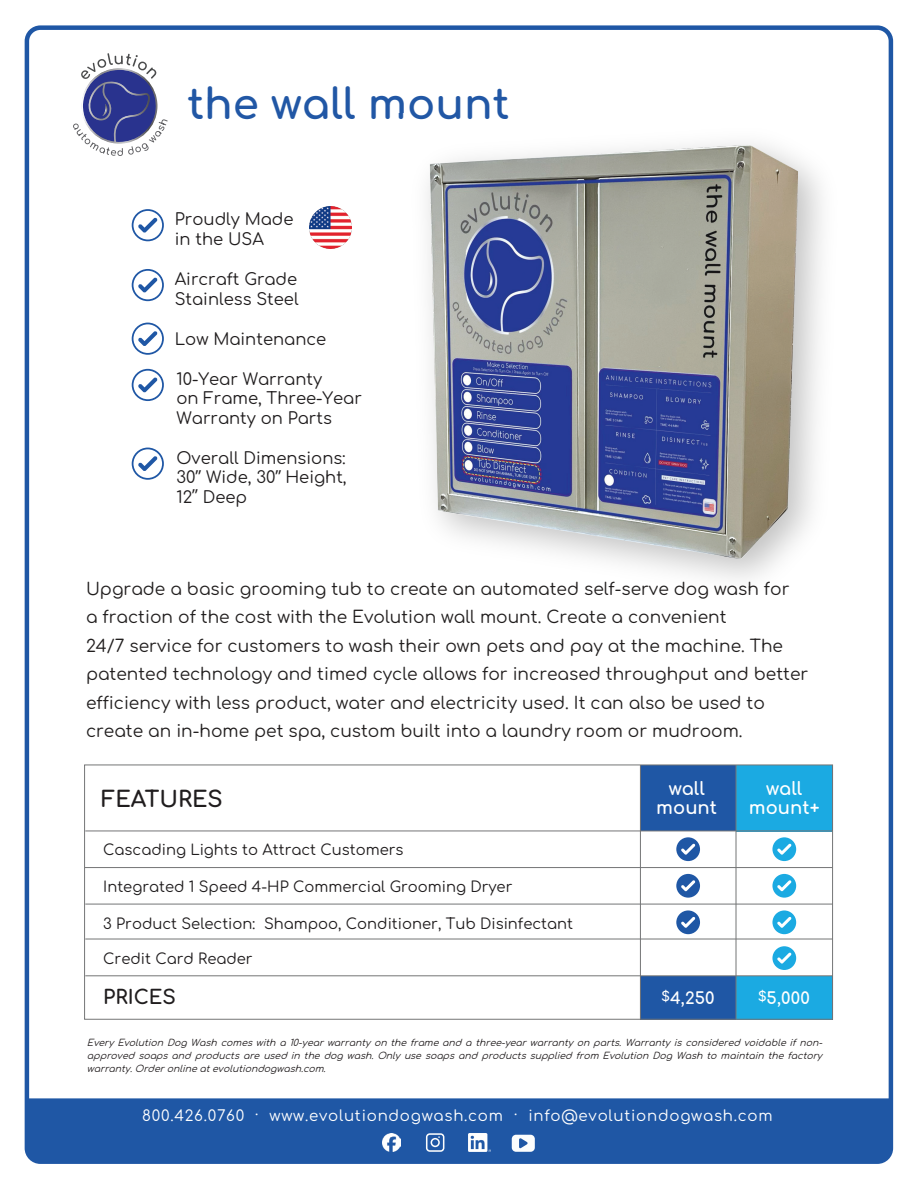
<style>
.page{position:relative;width:918px;height:1188px;background:#fff}
.page>*{position:absolute;margin:0;border:0;box-sizing:border-box;transform-origin:0 0}
.t1{font:700 42px "Comfortaa";color:#2157a5}
.t2{font:700 22.2px "Comfortaa";color:#201d1e}
.t3{font:700 19.5px "Comfortaa";color:#201d1e}
.t4{font:700 18px/19.5px "Comfortaa";color:#fff;text-align:center}
.t5{font:17.1px/28.5px "Comfortaa";color:#211e1e}
.t6{font:16.35px/19.6px "Comfortaa";color:#201d1e}
.t7{font:700 16.35px "Comfortaa";letter-spacing:.01em;color:#fff}
.t8{font:15px "Comfortaa";letter-spacing:.05em;color:#fff}
.t9{font:14.7px "Comfortaa";color:#201d1e}
.t10{font:italic 9.3px/13px "Comfortaa";color:#211d1e;text-align:justify}
.s1{font-family:"Open Sans"}
</style>
<div class="page">
<div style="left:30px;top:1098px;width:858px;height:61px;background:#1f57a5"></div>
<svg style="left:73px;top:53px;width:95px;height:103px"></svg>
<div style="left:25px;top:25px;width:868px;height:1139px;border:4px solid #1f57a5;border-radius:14px"></div>
<img style="left:309px;top:206px;width:43px;height:43px">
<svg style="left:132px;top:209px;width:32px;height:32px"></svg>
<svg style="left:132px;top:269px;width:32px;height:32px"></svg>
<svg style="left:132px;top:323px;width:32px;height:32px"></svg>
<svg style="left:132px;top:369px;width:32px;height:32px"></svg>
<svg style="left:132px;top:448px;width:32px;height:32px"></svg>
<img style="left:419px;top:140px;width:389px;height:420px">
<svg style="left:426px;top:1133px;width:18px;height:19px"></svg>
<img style="left:382px;top:1133px;width:18px;height:19px">
<img style="left:468px;top:1133px;width:22px;height:19px">
<svg style="left:512px;top:1135px;width:23px;height:17px"></svg>
<div style="left:640px;top:765px;width:193px;height:65px;background:#1f57a5"></div>
<div style="left:737px;top:765px;width:95px;height:66px;background:#1baae2"></div>
<div style="left:640px;top:976px;width:193px;height:43px;background:#1f57a5"></div>
<div style="left:737px;top:976px;width:95px;height:43px;background:#1baae2"></div>
<hr style="left:736px;top:765px;width:1px;height:254px;background:#747576">
<hr style="left:640px;top:765px;width:1px;height:254px;background:#747576">
<div style="left:84px;top:765px;width:749px;height:255px;border:1px solid #747576"></div>
<hr style="left:85px;top:975px;width:748px;height:1px;background:#747576">
<hr style="left:85px;top:939px;width:748px;height:1px;background:#747576">
<hr style="left:85px;top:904px;width:748px;height:1px;background:#747576">
<hr style="left:85px;top:867px;width:747px;height:1px;background:#747576">
<hr style="left:85px;top:831px;width:748px;height:1px;background:#747576">
<div style="left:676px;top:910px;width:24px;height:24px;background:#1f57a5;border-radius:50%"></div>
<svg style="left:681px;top:917px;width:14px;height:11px"></svg>
<div style="left:676px;top:874px;width:24px;height:24px;background:#1f57a5;border-radius:50%"></div>
<svg style="left:681px;top:880px;width:14px;height:11px"></svg>
<div style="left:676px;top:837px;width:24px;height:24px;background:#1f57a5;border-radius:50%"></div>
<svg style="left:681px;top:844px;width:14px;height:11px"></svg>
<div style="left:772px;top:910px;width:24px;height:24px;background:#1baae2;border-radius:50%"></div>
<svg style="left:777px;top:917px;width:14px;height:11px"></svg>
<div style="left:772px;top:946px;width:24px;height:24px;background:#1baae2;border-radius:50%"></div>
<svg style="left:777px;top:953px;width:14px;height:11px"></svg>
<div style="left:772px;top:874px;width:24px;height:24px;background:#1baae2;border-radius:50%"></div>
<svg style="left:777px;top:880px;width:14px;height:11px"></svg>
<div style="left:772px;top:837px;width:24px;height:24px;background:#1baae2;border-radius:50%"></div>
<svg style="left:777px;top:844px;width:14px;height:11px"></svg>
<h1 class="t1" style="left:187px;top:65px;width:324px">the wall mount</h1>
<p class="t6" style="left:175px;top:208px;width:120px">Proudly Made in the USA</p>
<p class="t6" style="left:175px;top:267px;width:125px">Aircraft Grade<br>Stainless Steel</p>
<p class="t6" style="left:175px;top:327px;width:153px">Low Maintenance</p>
<p class="t6" style="left:177px;top:367px;width:187px">10-Year Warranty<br>on Frame, Three-Year<br>Warranty on Parts</p>
<p class="t6" style="left:177px;top:446px;width:172px;text-align:justify">Overall Dimensions:<br>30<span class="s1">”</span> Wide, 30<span class="s1">”</span> Height, 12<span class="s1">”</span> Deep</p>
<p class="t5" style="left:86px;top:572px;width:724px">Upgrade a basic grooming tub to create an automated self-serve dog wash for<br>a fraction of the cost with the Evolution wall mount. Create a convenient<br>24/7 service for customers to wash their own pets and pay at the machine. The patented technology and timed cycle allows for increased throughput and better efficiency with less product, water and electricity used. It can also be used to create an in-home pet spa, custom built into a laundry room or mudroom.</p>
<p class="t2" style="left:102px;top:779px;width:123px">FEATURES</p>
<p class="t9" style="left:103px;top:836px;width:302px">Cascading Lights to Attract Customers</p>
<p class="t9" style="left:103px;top:873px;width:411px">Integrated 1 Speed 4-HP Commercial Grooming Dryer</p>
<p class="t9" style="left:103px;top:910px;width:471px">3 Product Selection: Shampoo, Conditioner, Tub Disinfectant</p>
<p class="t9" style="left:103px;top:945px;width:151px">Credit Card Reader</p>
<p class="t3" style="left:103px;top:979px;width:74px">PRICES</p>
<p class="t4" style="left:656px;top:776px;width:62px">wall mount</p>
<p class="t4" style="left:749px;top:776px;width:72px">wall mount+</p>
<p class="t7" style="left:661px;top:983px;width:55px"><sup>$</sup>4,250</p>
<p class="t7" style="left:758px;top:983px;width:53px"><sup>$</sup>5,000</p>
<p class="t10" style="left:87px;top:1035px;width:741px">Every Evolution Dog Wash comes with a 10-year warranty on the frame and a three-year warranty on parts. Warranty is considered voidable if non&shy;approved soaps and products are used in the dog wash. Only use soaps and products supplied from Evolution Dog Wash to maintain the factory warranty.Orderonlineatevolutiondogwash.com.</p>
<p class="t8" style="left:142px;top:1102px;width:632px">800.426.0760 . www.evolutiondogwash.com . info@evolutiondogwash.com</p>
</div>
